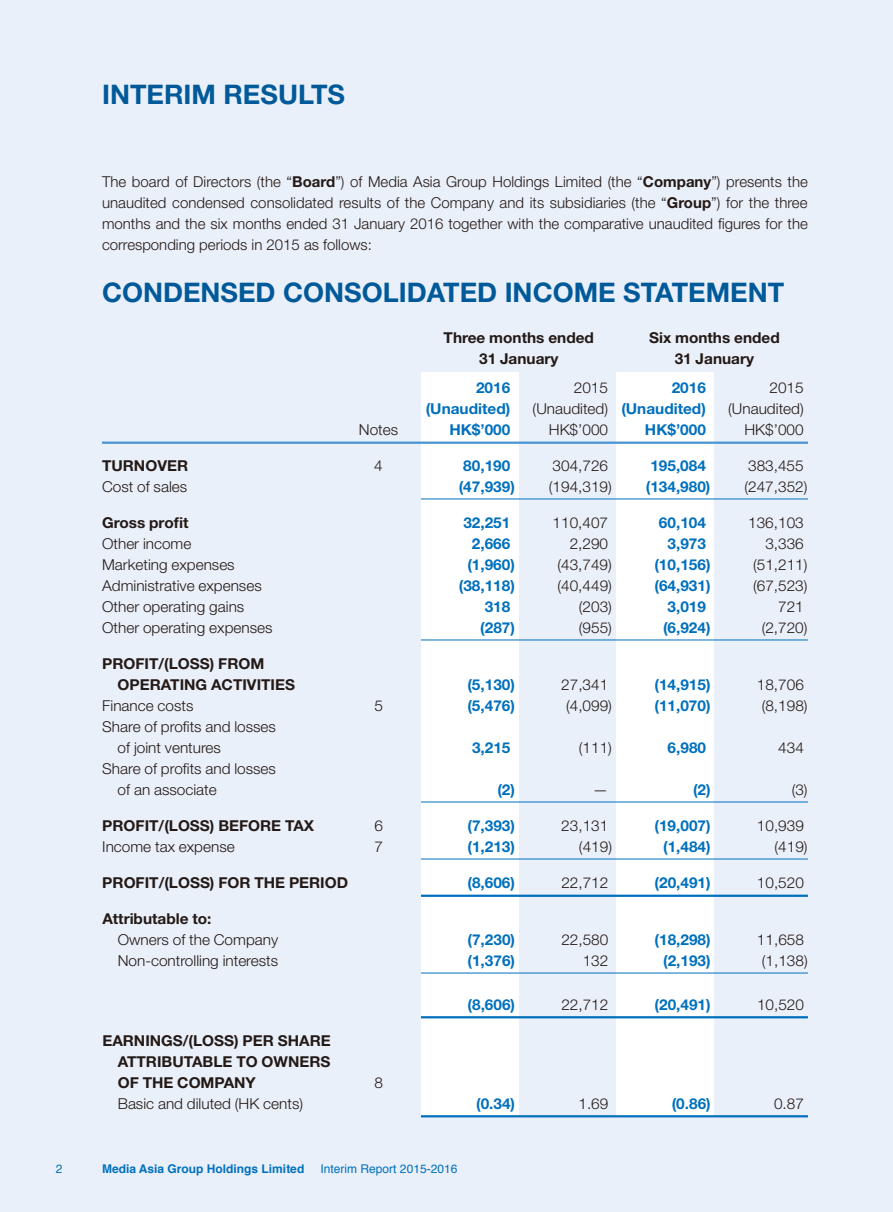
<style>
.page{position:relative;width:893px;height:1212px;background:#fff}
.page>*{position:absolute;margin:0;border:0;box-sizing:border-box;transform-origin:0 0}
.t1{font:700 27px "Helvetica Neue LT Std";color:#005999}
.t2{font:300 15px/21px "Helvetica Neue LT Std";color:#231916}
.t3{font:700 15px "Helvetica Neue LT Std";color:#0070bd}
.t4{font:700 15px/21px "Helvetica Neue LT Std";color:#231916}
.t5{font:700 12px "Helvetica";color:#0070bd}
.t6{font:12px "Helvetica";color:#0070bd}
.s1{font-weight:700}
.s2{font-weight:700;color:#0070bd}
</style>
<div class="page">
<div style="left:0;top:0;width:892px;height:1212px;background:#eaf0f9"></div>
<div style="left:421px;top:372px;width:98px;height:743px;background:#fff"></div>
<div style="left:617px;top:372px;width:97px;height:743px;background:#fff"></div>
<hr style="left:102px;top:442px;width:706px;height:2px;background:#4893d0">
<hr style="left:421px;top:499px;width:387px;height:1px;background:#0070bd">
<hr style="left:421px;top:640px;width:387px;height:1px;background:#0070bd">
<hr style="left:421px;top:802px;width:387px;height:1px;background:#0070bd">
<hr style="left:421px;top:859px;width:387px;height:1px;background:#0070bd">
<hr style="left:421px;top:895px;width:387px;height:2px;background:#0070bd">
<hr style="left:421px;top:973px;width:387px;height:1px;background:#0070bd">
<hr style="left:421px;top:1016px;width:387px;height:2px;background:#0070bd">
<hr style="left:421px;top:1115px;width:387px;height:2px;background:#0070bd">
<h1 class="t1" style="left:102px;top:78px;width:244px">INTERIM RESULTS</h1>
<p class="t2" style="left:102px;top:171px;width:707px;text-align:justify">The board of Directors (the “<span class="s1">Board</span>”) of Media Asia Group Holdings Limited (the “<span class="s1">Company</span>”) presents the unaudited condensed consolidated results of the Company and its subsidiaries (the “<span class="s1">Group</span>”) for the three months and the six months ended 31 January 2016 together with the comparative unaudited figures for the corresponding periods in 2015 as follows:</p>
<h1 class="t1" style="left:102px;top:275px;width:684px">CONDENSED CONSOLIDATED INCOME STATEMENT</h1>
<p class="t4" style="left:444px;top:327px;width:152px">Three months ended</p>
<p class="t4" style="left:649px;top:327px;width:132px">Six months ended</p>
<p class="t4" style="left:479px;top:348px;width:81px">31 January</p>
<p class="t4" style="left:675px;top:348px;width:81px">31 January</p>
<p class="t3" style="left:476px;top:379px;width:36px">2016</p>
<p class="t2" style="left:574px;top:377px;width:36px">2015</p>
<p class="t3" style="left:672px;top:379px;width:36px">2016</p>
<p class="t2" style="left:769px;top:377px;width:36px">2015</p>
<p class="t3" style="left:426px;top:400px;width:86px">(Unaudited)</p>
<p class="t2" style="left:533px;top:398px;width:175px">(Unaudited) <span class="s2">(Unaudited)</span></p>
<p class="t2" style="left:728px;top:398px;width:77px">(Unaudited)</p>
<p class="t2" style="left:359px;top:419px;width:41px">Notes</p>
<p class="t3" style="left:449px;top:421px;width:62px">HK$’000</p>
<p class="t2" style="left:549px;top:419px;width:61px">HK$’000</p>
<p class="t3" style="left:645px;top:421px;width:62px">HK$’000</p>
<p class="t2" style="left:744px;top:419px;width:61px">HK$’000</p>
<p class="t4" style="left:102px;top:455px;width:87px">TURNOVER</p>
<p class="t2" style="left:374px;top:455px;width:10px">4</p>
<p class="t3" style="left:463px;top:457px;width:49px">80,190</p>
<p class="t2" style="left:553px;top:455px;width:57px">304,726</p>
<p class="t3" style="left:650px;top:457px;width:57px">195,084</p>
<p class="t2" style="left:748px;top:455px;width:57px">383,455</p>
<p class="t2" style="left:102px;top:476px;width:87px">Cost of sales</p>
<p class="t3" style="left:459px;top:478px;width:58px">(47,939)</p>
<p class="t2" style="left:549px;top:476px;width:64px">(194,319)</p>
<p class="t3" style="left:646px;top:478px;width:66px">(134,980)</p>
<p class="t2" style="left:744px;top:476px;width:64px">(247,352)</p>
<p class="t4" style="left:102px;top:512px;width:88px">Gross profit</p>
<p class="t3" style="left:463px;top:514px;width:49px">32,251</p>
<p class="t2" style="left:553px;top:512px;width:57px">110,407</p>
<p class="t3" style="left:659px;top:514px;width:49px">60,104</p>
<p class="t2" style="left:748px;top:512px;width:57px">136,103</p>
<p class="t2" style="left:102px;top:533px;width:91px">Other income</p>
<p class="t3" style="left:472px;top:535px;width:40px">2,666</p>
<p class="t2" style="left:570px;top:533px;width:40px">2,290</p>
<p class="t3" style="left:667px;top:535px;width:40px">3,973</p>
<p class="t2" style="left:765px;top:533px;width:40px">3,336</p>
<p class="t2" style="left:102px;top:554px;width:134px">Marketing expenses</p>
<p class="t3" style="left:467px;top:556px;width:49px">(1,960)</p>
<p class="t2" style="left:557px;top:554px;width:56px">(43,749)</p>
<p class="t3" style="left:654px;top:556px;width:58px">(10,156)</p>
<p class="t2" style="left:753px;top:554px;width:56px">(51,211)</p>
<p class="t2" style="left:102px;top:575px;width:161px">Administrative expenses</p>
<p class="t3" style="left:459px;top:577px;width:58px">(38,118)</p>
<p class="t2" style="left:557px;top:575px;width:56px">(40,449)</p>
<p class="t3" style="left:654px;top:577px;width:58px">(64,931)</p>
<p class="t2" style="left:753px;top:575px;width:56px">(67,523)</p>
<p class="t2" style="left:102px;top:596px;width:144px">Other operating gains</p>
<p class="t3" style="left:485px;top:598px;width:27px">318</p>
<p class="t2" style="left:579px;top:596px;width:35px">(203)</p>
<p class="t3" style="left:668px;top:598px;width:40px">3,019</p>
<p class="t2" style="left:778px;top:596px;width:27px">721</p>
<p class="t2" style="left:102px;top:617px;width:172px">Other operating expenses</p>
<p class="t3" style="left:480px;top:619px;width:36px">(287)</p>
<p class="t2" style="left:579px;top:617px;width:35px">(955)</p>
<p class="t3" style="left:663px;top:619px;width:49px">(6,924)</p>
<p class="t2" style="left:762px;top:617px;width:47px">(2,720)</p>
<p class="t4" style="left:118px;top:653px;width:179px;text-indent:-15px">PROFIT/(LOSS) FROM<br>OPERATING ACTIVITIES</p>
<p class="t3" style="left:467px;top:676px;width:49px">(5,130)</p>
<p class="t2" style="left:561px;top:674px;width:49px">27,341</p>
<p class="t3" style="left:654px;top:676px;width:58px">(14,915)</p>
<p class="t2" style="left:757px;top:674px;width:49px">18,706</p>
<p class="t2" style="left:102px;top:695px;width:93px">Finance costs</p>
<p class="t2" style="left:374px;top:695px;width:10px">5</p>
<p class="t3" style="left:467px;top:697px;width:49px">(5,476)</p>
<p class="t2" style="left:566px;top:695px;width:47px">(4,099)</p>
<p class="t3" style="left:654px;top:697px;width:58px">(11,070)</p>
<p class="t2" style="left:762px;top:695px;width:47px">(8,198)</p>
<p class="t2" style="left:118px;top:716px;width:160px;text-indent:-15px">Share of profits and losses of joint ventures</p>
<p class="t3" style="left:472px;top:739px;width:40px">3,215</p>
<p class="t2" style="left:579px;top:737px;width:35px">(111)</p>
<p class="t3" style="left:668px;top:739px;width:40px">6,980</p>
<p class="t2" style="left:778px;top:737px;width:27px">434</p>
<p class="t2" style="left:118px;top:758px;width:160px;text-indent:-15px">Share of profits and losses of an associate</p>
<p class="t3" style="left:497px;top:781px;width:19px">(2)</p>
<p class="t2" style="left:593px;top:779px;width:17px">—</p>
<p class="t3" style="left:693px;top:781px;width:19px">(2)</p>
<p class="t2" style="left:792px;top:779px;width:17px">(3)</p>
<p class="t4" style="left:102px;top:815px;width:213px">PROFIT/(LOSS) BEFORE TAX</p>
<p class="t2" style="left:374px;top:815px;width:10px">6</p>
<p class="t3" style="left:467px;top:817px;width:49px">(7,393)</p>
<p class="t2" style="left:561px;top:815px;width:49px">23,131</p>
<p class="t3" style="left:655px;top:817px;width:58px">(19,007)</p>
<p class="t2" style="left:757px;top:815px;width:49px">10,939</p>
<p class="t2" style="left:102px;top:836px;width:134px">Income tax expense</p>
<p class="t2" style="left:374px;top:836px;width:10px">7</p>
<p class="t3" style="left:467px;top:838px;width:49px">(1,213)</p>
<p class="t2" style="left:579px;top:836px;width:35px">(419)</p>
<p class="t3" style="left:663px;top:838px;width:49px">(1,484)</p>
<p class="t2" style="left:775px;top:836px;width:35px">(419)</p>
<p class="t4" style="left:102px;top:872px;width:247px">PROFIT/(LOSS) FOR THE PERIOD</p>
<p class="t3" style="left:467px;top:874px;width:49px">(8,606)</p>
<p class="t2" style="left:561px;top:872px;width:49px">22,712</p>
<p class="t3" style="left:655px;top:874px;width:58px">(20,491)</p>
<p class="t2" style="left:757px;top:872px;width:49px">10,520</p>
<p class="t4" style="left:102px;top:908px;width:111px">Attributable to:</p>
<p class="t2" style="left:118px;top:929px;width:162px">Owners of the Company</p>
<p class="t3" style="left:467px;top:931px;width:49px">(7,230)</p>
<p class="t2" style="left:561px;top:929px;width:49px">22,580</p>
<p class="t3" style="left:655px;top:931px;width:58px">(18,298)</p>
<p class="t2" style="left:757px;top:929px;width:49px">11,658</p>
<p class="t2" style="left:118px;top:950px;width:162px">Non-controlling interests</p>
<p class="t3" style="left:468px;top:952px;width:49px">(1,376)</p>
<p class="t2" style="left:583px;top:950px;width:27px">132</p>
<p class="t3" style="left:663px;top:952px;width:49px">(2,193)</p>
<p class="t2" style="left:762px;top:950px;width:47px">(1,138)</p>
<p class="t3" style="left:468px;top:995px;width:49px">(8,606)</p>
<p class="t2" style="left:561px;top:994px;width:49px">22,712</p>
<p class="t3" style="left:655px;top:995px;width:58px">(20,491)</p>
<p class="t2" style="left:757px;top:994px;width:49px">10,520</p>
<p class="t4" style="left:118px;top:1030px;width:215px;text-align:justify;text-indent:-15px">EARNINGS/(LOSS) PER SHARE ATTRIBUTABLE TO OWNERS OF THE COMPANY</p>
<p class="t2" style="left:374px;top:1072px;width:10px">8</p>
<p class="t2" style="left:118px;top:1093px;width:187px">Basic and diluted (HK cents)</p>
<p class="t3" style="left:476px;top:1094px;width:41px">(0.34)</p>
<p class="t2" style="left:578px;top:1093px;width:31px">1.69</p>
<p class="t3" style="left:672px;top:1094px;width:41px">(0.86)</p>
<p class="t2" style="left:774px;top:1093px;width:31px">0.87</p>
<p class="t6" style="left:56px;top:1159px;width:8px">2</p>
<p class="t5" style="left:102px;top:1159px;width:204px">Media Asia Group Holdings Limited</p>
<p class="t6" style="left:321px;top:1159px;width:138px">Interim Report 2015-2016</p>
</div>
